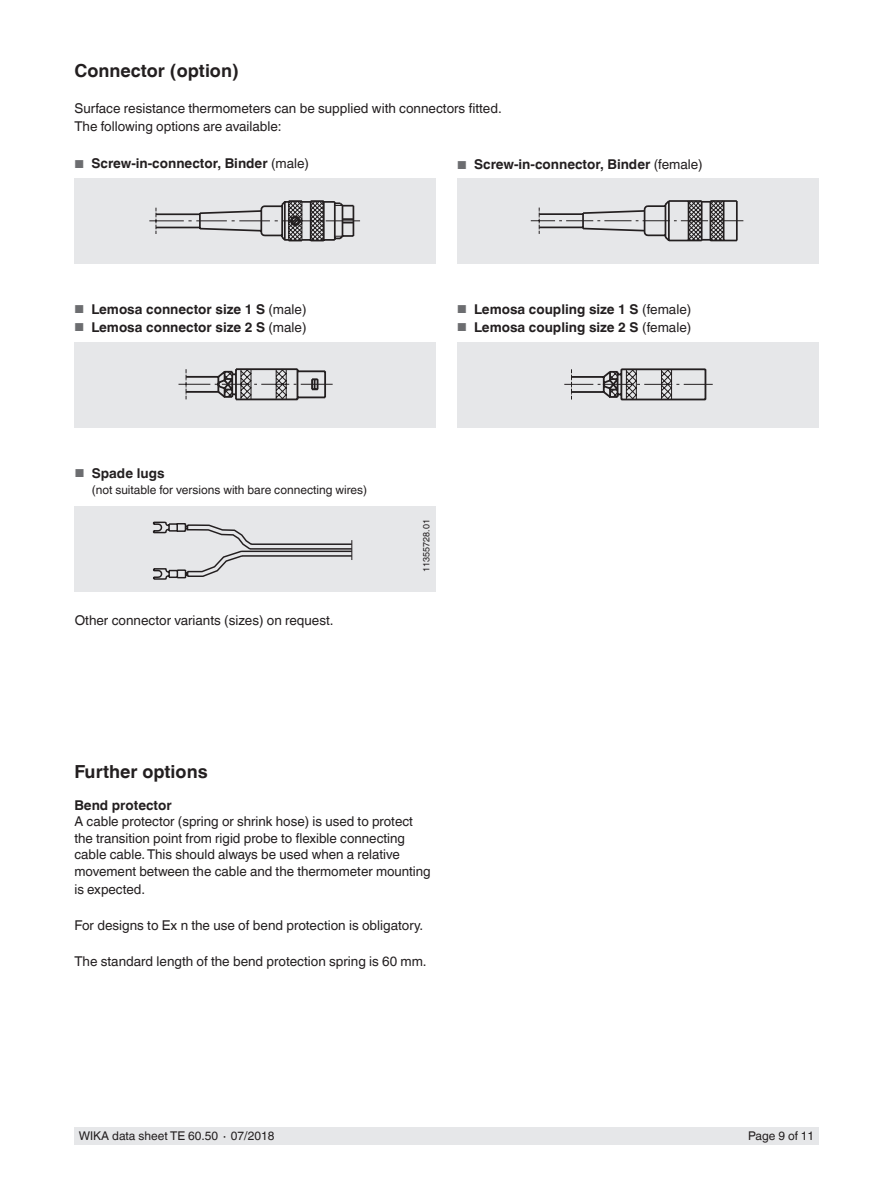
<style>
.page{position:relative;width:893px;height:1188px;background:#fff}
.page>*{position:absolute;margin:0;border:0;box-sizing:border-box;transform-origin:0 0}
.t1{font:700 18px "Helvetica World";color:#231f20}
.t2{font:13.5px/16.5px "Helvetica World";color:#231f20}
.t3{font:700 13.5px "Helvetica World";color:#231f20}
.t4{font:12px "Helvetica World";color:#231f20}
.t5{font:9px "Helvetica World";color:#231f20}
.s1{font-weight:400;font-size:11.55px;color:#6c6d70}
.s2{font-weight:400}
</style>
<div class="page">
<div style="left:74px;top:1128px;width:745px;height:17px;background:#e6e7e9"></div>
<div style="left:74px;top:507px;width:362px;height:85px;background:#e6e7e9"></div>
<div style="left:74px;top:342px;width:362px;height:85px;background:#e6e7e9"></div>
<div style="left:457px;top:178px;width:362px;height:85px;background:#e6e7e9"></div>
<div style="left:74px;top:178px;width:362px;height:85px;background:#e6e7e9"></div>
<div style="left:457px;top:342px;width:362px;height:85px;background:#e6e7e9"></div>
<svg style="left:152px;top:521px;width:200px;height:59px"></svg>
<svg style="left:178px;top:368px;width:155px;height:33px"></svg>
<svg style="left:564px;top:368px;width:149px;height:33px"></svg>
<svg style="left:149px;top:200px;width:211px;height:42px"></svg>
<svg style="left:530px;top:200px;width:214px;height:42px"></svg>
<h1 class="t1" style="left:74px;top:60px;width:166px">Connector (option)</h1>
<p class="t2" style="left:74px;top:100px;width:429px;line-height:18px">Surface resistance thermometers can be supplied with connectors fitted.<br>The following options are available:</p>
<p class="t3" style="left:74px;top:156px;width:236px"><span class="s1">■</span> Screw-in-connector, Binder <span class="s2">(male)</span></p>
<p class="t3" style="left:457px;top:157px;width:247px"><span class="s1">■</span> Screw-in-connector, Binder <span class="s2">(female)</span></p>
<p class="t3" style="left:74px;top:301px;width:234px"><span class="s1">■</span> Lemosa connector size 1 S <span class="s2">(male)</span></p>
<p class="t3" style="left:74px;top:319px;width:234px"><span class="s1">■</span> Lemosa connector size 2 S <span class="s2">(male)</span></p>
<p class="t3" style="left:75px;top:465px;width:91px"><span class="s1">■</span> Spade lugs</p>
<p class="t4" style="left:92px;top:483px;width:277px">(not suitable for versions with bare connecting wires)</p>
<p class="t2" style="left:75px;top:612px;width:260px">Other connector variants (sizes) on request.</p>
<p class="t3" style="left:457px;top:301px;width:236px"><span class="s1">■</span> Lemosa coupling size 1 S <span class="s2">(female)</span></p>
<p class="t3" style="left:457px;top:319px;width:236px"><span class="s1">■</span> Lemosa coupling size 2 S <span class="s2">(female)</span></p>
<p class="t5" style="left:421px;top:572px;width:54px;rotate:-90deg">11355728.01</p>
<h1 class="t1" style="left:74px;top:762px;width:135px">Further options</h1>
<p class="t3" style="left:74px;top:797px;width:99px">Bend protector</p>
<p class="t2" style="left:74px;top:813px;width:358px">A cable protector (spring or shrink hose) is used to protect the transition point from rigid probe to flexible connecting cable cable. This should always be used when a relative movement between the cable and the thermometer mounting</p>
<p class="t2" style="left:74px;top:881px;width:72px">is expected.</p>
<p class="t2" style="left:74px;top:917px;width:350px">For designs to Ex n the use of bend protection is obligatory.</p>
<p class="t2" style="left:74px;top:953px;width:354px">The standard length of the bend protection spring is 60 mm.</p>
<p class="t4" style="left:79px;top:1129px;width:197px">WIKA data sheet TE 60.50 ∙ 07/2018</p>
<p class="t4" style="left:748px;top:1129px;width:68px">Page 9 of 11</p>
</div>
